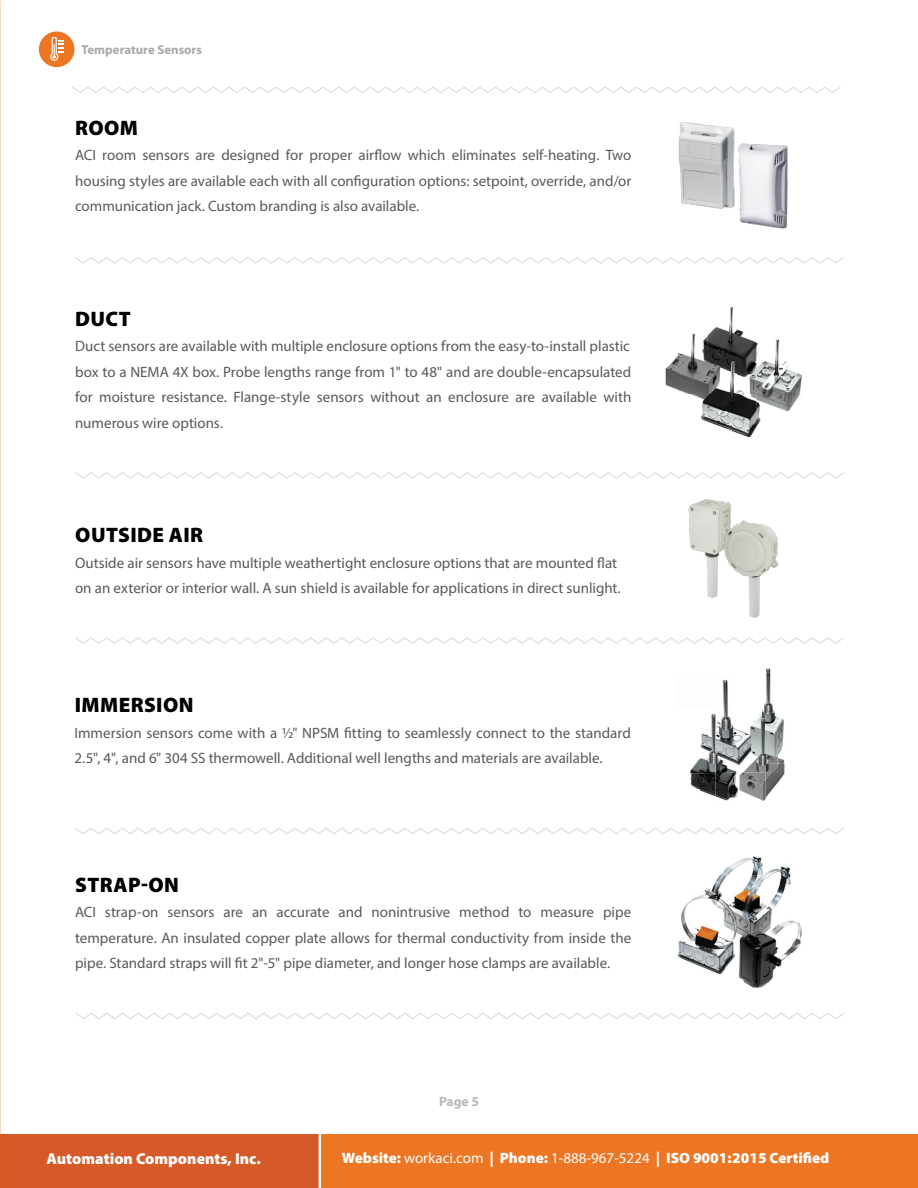
<style>
.page{position:relative;width:918px;height:1188px;background:#fff}
.page>*{position:absolute;margin:0;border:0;box-sizing:border-box;transform-origin:0 0}
.t1{font:900 21px "Myriad Pro";letter-spacing:.02em;color:#000}
.t2{font:900 15.75px "Myriad Pro";color:#fff}
.t3{font:15px/25.5px "Myriad Pro";color:#58595b;text-align:justify}
.t4{font:900 15px "Myriad Pro";color:#fff}
.t5{font:700 13.5px "Myriad Pro";color:#b9b6b6}
.t6{font:700 12.75px "Myriad Pro";color:#a8a8ac}
.s1{font-weight:400}
</style>
<div class="page">
<div style="left:0;top:1134px;width:321px;height:54px;background:#d65a27"></div>
<div style="left:321px;top:1134px;width:597px;height:54px;background:#ec7624"></div>
<hr style="left:319px;top:1134px;width:2px;height:54px;background:#fff">
<div style="left:39px;top:32px;width:36px;height:35px;background:#ec7624;border-radius:50%"></div>
<svg style="left:50px;top:37px;width:14px;height:24px"></svg>
<hr style="left:0;top:0;width:3px;height:1188px;background:#000;opacity:.2">
<img style="left:701px;top:714px;width:15px;height:27px">
<img style="left:766px;top:668px;width:5px;height:4px">
<img style="left:722px;top:672px;width:53px;height:41px">
<img style="left:690px;top:774px;width:9px;height:16px">
<img style="left:699px;top:774px;width:17px;height:23px">
<img style="left:690px;top:741px;width:26px;height:33px">
<img style="left:722px;top:708px;width:44px;height:56px">
<img style="left:766px;top:713px;width:19px;height:84px">
<svg style="left:766px;top:764px;width:12px;height:8px"></svg>
<img style="left:716px;top:773px;width:50px;height:28px">
<img style="left:716px;top:713px;width:25px;height:60px">
<img style="left:742px;top:764px;width:24px;height:9px">
<img style="left:721px;top:857px;width:29px;height:18px">
<img style="left:750px;top:856px;width:41px;height:24px">
<img style="left:761px;top:880px;width:30px;height:64px">
<img style="left:678px;top:895px;width:23px;height:52px">
<img style="left:677px;top:947px;width:49px;height:28px">
<img style="left:701px;top:875px;width:60px;height:37px">
<img style="left:701px;top:912px;width:25px;height:37px">
<svg style="left:761px;top:944px;width:10px;height:9px"></svg>
<img style="left:771px;top:909px;width:31px;height:44px">
<img style="left:745px;top:953px;width:46px;height:35px">
<img style="left:726px;top:909px;width:35px;height:74px">
<img style="left:730px;top:307px;width:4px;height:17px">
<img style="left:665px;top:352px;width:14px;height:39px">
<img style="left:692px;top:333px;width:16px;height:16px">
<img style="left:708px;top:324px;width:25px;height:25px">
<img style="left:786px;top:362px;width:15px;height:13px">
<img style="left:786px;top:375px;width:16px;height:37px">
<img style="left:727px;top:326px;width:53px;height:23px">
<img style="left:701px;top:411px;width:31px;height:20px">
<img style="left:732px;top:425px;width:26px;height:13px">
<img style="left:679px;top:349px;width:58px;height:62px">
<img style="left:756px;top:361px;width:30px;height:64px">
<img style="left:727px;top:394px;width:29px;height:31px">
<img style="left:737px;top:349px;width:45px;height:45px">
<svg style="left:75px;top:257px;width:769px;height:7px"></svg>
<svg style="left:75px;top:472px;width:769px;height:7px"></svg>
<svg style="left:75px;top:637px;width:769px;height:7px"></svg>
<svg style="left:75px;top:827px;width:769px;height:7px"></svg>
<svg style="left:75px;top:1012px;width:769px;height:7px"></svg>
<svg style="left:72px;top:86px;width:769px;height:7px"></svg>
<img style="left:678px;top:122px;width:57px;height:84px">
<img style="left:688px;top:499px;width:44px;height:99px">
<img style="left:712px;top:516px;width:67px;height:102px">
<img style="left:697px;top:135px;width:91px;height:94px">
<p class="t6" style="left:81px;top:41px;width:122px">Temperature Sensors</p>
<h1 class="t1" style="left:75px;top:113px;width:64px">ROOM</h1>
<p class="t3" style="left:75px;top:142px;width:558px">ACI room sensors are designed for proper airflow which eliminates self-heating. Two housing styles are available each with all configuration options: setpoint, override, and/or communication jack. Custom branding is also available.</p>
<h1 class="t1" style="left:75px;top:305px;width:57px">DUCT</h1>
<p class="t3" style="left:75px;top:333px;width:558px">Duct sensors are available with multiple enclosure options from the easy-to-install plastic box to a NEMA 4X box. Probe lengths range from 1" to 48" and are double-encapsulated for moisture resistance. Flange-style sensors without an enclosure are available with numerous wire options.</p>
<h1 class="t1" style="left:75px;top:521px;width:129px">OUTSIDE AIR</h1>
<p class="t3" style="left:75px;top:550px;width:547px">Outside air sensors have multiple weathertight enclosure options that are mounted flat on an exterior or interior wall. A sun shield is available for applications in direct sunlight.</p>
<h1 class="t1" style="left:75px;top:691px;width:120px">IMMERSION</h1>
<p class="t3" style="left:75px;top:720px;width:558px">Immersion sensors come with a ½" NPSM fitting to seamlessly connect to the standard<br>2.5", 4", and 6" 304 SS thermowell. Additional well lengths and materials are available.</p>
<h1 class="t1" style="left:75px;top:871px;width:105px">STRAP-ON</h1>
<p class="t3" style="left:75px;top:899px;width:558px">ACI strap-on sensors are an accurate and nonintrusive method to measure pipe temperature. An insulated copper plate allows for thermal conductivity from inside the pipe. Standard straps will fit 2"-5" pipe diameter, and longer hose clamps are available.</p>
<p class="t5" style="left:439px;top:1092px;width:41px">Page 5</p>
<p class="t2" style="left:46px;top:1148px;width:216px">Automation Components, Inc.</p>
<p class="t4" style="left:342px;top:1148px;width:489px">Website: <span class="s1">workaci.com</span> | Phone: <span class="s1">1-888-967-5224</span> | ISO 9001:2015 Certified</p>
</div>
